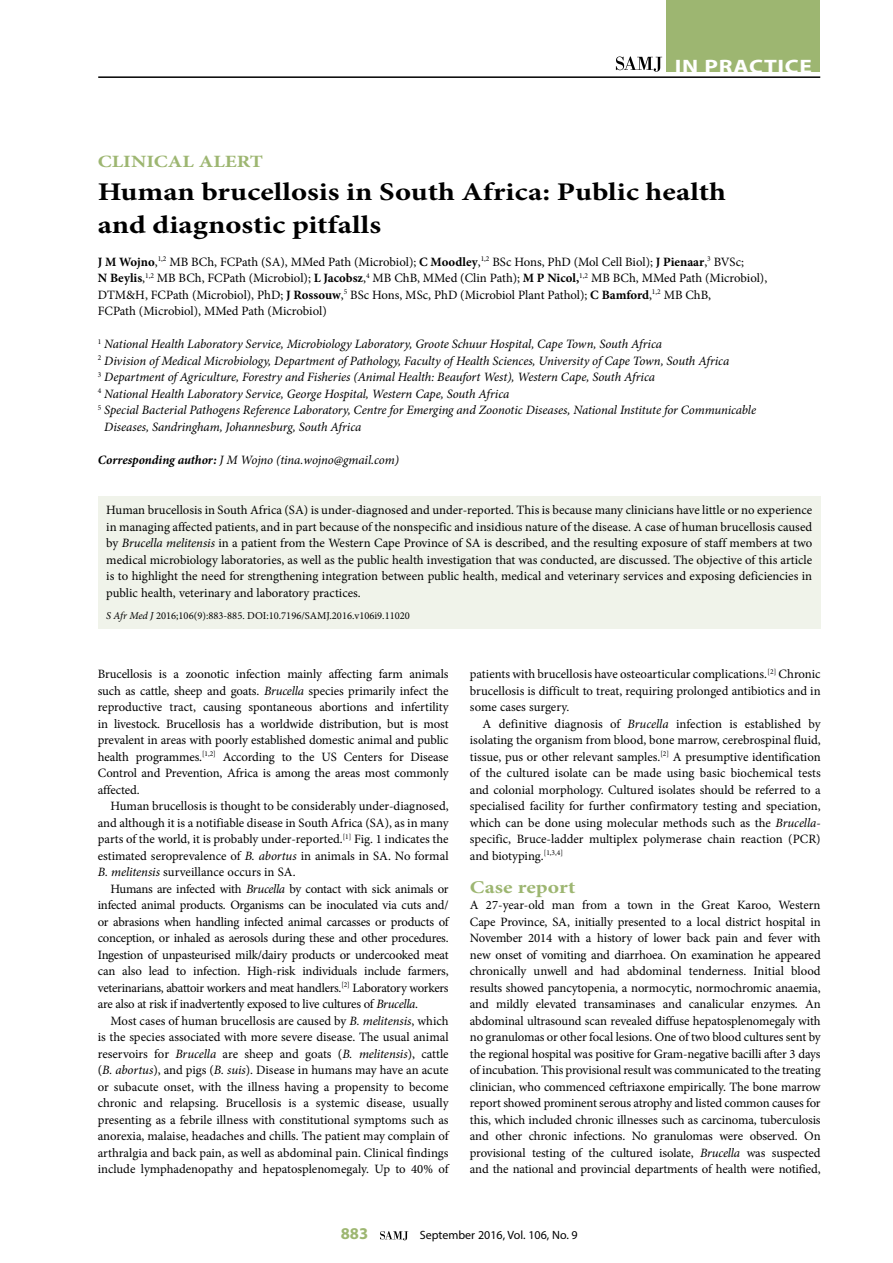
<style>
.page{position:relative;width:893px;height:1263px;background:#fff}
.page>*{position:absolute;margin:0;border:0;box-sizing:border-box;transform-origin:0 0}
.t1{font:700 25.5px/33px "Minion Pro";color:#000;scale:1.2 1}
.t2{font:700 19.5px "Myriad Pro";letter-spacing:.03em;color:#fff;scale:1.2 1}
.t3{font:700 18px "Minion Pro";letter-spacing:.005em;color:#9db671;scale:1.2 1}
.t4{font:700 17.25px "Minion Pro";color:#9db671;scale:1.2 1}
.t5{font:700 16.5px "Myriad Pro";color:#9db671}
.t6{font:12.75px/16.5px "Minion Pro";letter-spacing:-.005em;color:#000;text-align:justify}
.t7{font:italic 12.75px "Minion Pro";letter-spacing:-.01em;color:#000}
.t8{font:12px "Myriad Pro";color:#000}
.t9{font:10.5px "Minion Pro";color:#000}
.s1{font-weight:700}
.s2{font-style:italic}
</style>
<div class="page">
<hr style="left:98px;top:76px;width:722px;height:2px;background:#000">
<div style="left:667px;top:0;width:153px;height:72px;background:#9db671"></div>
<svg style="left:616px;top:57px;width:46px;height:15px"></svg>
<svg style="left:380px;top:1231px;width:28px;height:9px"></svg>
<div style="left:98px;top:497px;width:723px;height:132px;background:#f0f3ea"></div>
<h2 class="t2" style="left:675px;top:54px;width:116px">IN PRACTICE</h2>
<h3 class="t4" style="left:98px;top:149px;width:139px">CLINICAL ALERT</h3>
<h1 class="t1" style="left:98px;top:175px;width:525px">Human brucellosis in South Africa: Public health and diagnostic pitfalls</h1>
<p class="t6" style="left:98px;top:253px;width:671px;text-align:left"><span class="s1">J M Wojno</span>,<sup>1,2</sup> MB BCh, FCPath (SA), MMed Path (Microbiol); <span class="s1">C Moodley</span>,<sup>1,2</sup> BSc Hons, PhD (Mol Cell Biol); <span class="s1">J Pienaar</span>,<sup>3</sup> BVSc;<br><span class="s1">N Beylis</span>,<sup>1,2</sup> MB BCh, FCPath (Microbiol); <span class="s1">L Jacobsz</span>,<sup>4</sup> MB ChB, MMed (Clin Path); <span class="s1">M P Nicol,</span><sup>1,2</sup> MB BCh, MMed Path (Microbiol), DTM&amp;H, FCPath (Microbiol), PhD; <span class="s1">J Rossouw</span>,<sup>5</sup> BSc Hons, MSc, PhD (Microbiol Plant Pathol); <span class="s1">C Bamford</span>,<sup>1,2</sup> MB ChB,<br>FCPath (Microbiol), MMed Path (Microbiol)</p>
<p class="t7" style="left:98px;top:335px;width:566px"><sup>1</sup> National Health Laboratory Service, Microbiology Laboratory, Groote Schuur Hospital, Cape Town, South Africa</p>
<p class="t7" style="left:98px;top:352px;width:633px"><sup>2</sup> Division of Medical Microbiology, Department of Pathology, Faculty of Health Sciences, University of Cape Town, South Africa</p>
<p class="t7" style="left:98px;top:368px;width:559px"><sup>3</sup> Department of Agriculture, Forestry and Fisheries (Animal Health: Beaufort West), Western Cape, South Africa</p>
<p class="t7" style="left:98px;top:385px;width:413px"><sup>4</sup> National Health Laboratory Service, George Hospital, Western Cape, South Africa</p>
<p class="t7" style="left:98px;top:401px;width:660px"><sup>5</sup> Special Bacterial Pathogens Reference Laboratory, Centre for Emerging and Zoonotic Diseases, National Institute for Communicable</p>
<p class="t7" style="left:104px;top:418px;width:259px">Diseases, Sandringham, Johannesburg, South Africa</p>
<p class="t7" style="left:98px;top:451px;width:303px"><span class="s1">Corresponding author:</span> J M Wojno (tina.wojno@gmail.com)</p>
<p class="t6" style="left:106px;top:502px;width:707px">Human brucellosis in South Africa (SA) is under-diagnosed and under-reported. This is because many clinicians have little or no experience in managing affected patients, and in part because of the nonspecific and insidious nature of the disease. A case of human brucellosis caused by <span class="s2">Brucella melitensis</span> in a patient from the Western Cape Province of SA is described, and the resulting exposure of staff members at two medical microbiology laboratories, as well as the public health investigation that was conducted, are discussed. The objective of this article is to highlight the need for strengthening integration between public health, medical and veterinary services and exposing deficiencies in public health, veterinary and laboratory practices.</p>
<p class="t9" style="left:106px;top:609px;width:305px"><span class="s2">S Afr Med J</span> 2016;106(9):883-885. DOI:10.7196/SAMJ.2016.v106i9.11020</p>
<p class="t6" style="left:98px;top:666px;width:352px">Brucellosis is a zoonotic infection mainly affecting farm animals such as cattle, sheep and goats. <span class="s2">Brucella</span> species primarily infect the reproductive tract, causing spontaneous abortions and infertility in livestock. Brucellosis has a worldwide distribution, but is most prevalent in areas with poorly established domestic animal and public health programmes.<sup>[1,2]</sup> According to the US Centers for Disease Control and Prevention, Africa is among the areas most commonly affected.</p>
<p class="t6" style="left:98px;top:798px;width:352px;text-indent:13px">Human brucellosis is thought to be considerably under-diagnosed, and although it is a notifiable disease in South Africa (SA), as in many parts of the world, it is probably under-reported.<sup>[1]</sup> Fig. 1 indicates the estimated seroprevalence of <span class="s2">B. abortus</span> in animals in SA. No formal <span class="s2">B. melitensis</span> surveillance occurs in SA.</p>
<p class="t6" style="left:98px;top:880px;width:352px;text-indent:13px">Humans are infected with <span class="s2">Brucella</span> by contact with sick animals or infected animal products. Organisms can be inoculated via cuts and/ or abrasions when handling infected animal carcasses or products of conception, or inhaled as aerosols during these and other procedures.<br>Ingestion of unpasteurised milk/dairy products or undercooked meat can also lead to infection. High-risk individuals include farmers, veterinarians, abattoir workers and meat handlers.<sup>[2]</sup> Laboratory workers are also at risk if inadvertently exposed to live cultures of <span class="s2">Brucella</span>.</p>
<p class="t6" style="left:98px;top:1012px;width:352px;text-indent:13px">Most cases of human brucellosis are caused by <span class="s2">B. melitensis</span>, which is the species associated with more severe disease. The usual animal reservoirs for <span class="s2">Brucella</span> are sheep and goats (<span class="s2">B. melitensis</span>), cattle (<span class="s2">B. abortus</span>), and pigs (<span class="s2">B. suis</span>). Disease in humans may have an acute or subacute onset, with the illness having a propensity to become chronic and relapsing. Brucellosis is a systemic disease, usually presenting as a febrile illness with constitutional symptoms such as anorexia, malaise, headaches and chills. The patient may complain of arthralgia and back pain, as well as abdominal pain. Clinical findings include lymphadenopathy and hepatosplenomegaly. Up to 40% of</p>
<p class="t6" style="left:470px;top:666px;width:352px">patients with brucellosis have osteoarticular complications.<sup>[2]</sup> Chronic brucellosis is difficult to treat, requiring prolonged antibiotics and in some cases surgery.</p>
<p class="t6" style="left:470px;top:715px;width:352px;text-indent:13px">A definitive diagnosis of <span class="s2">Brucella</span> infection is established by isolating the organism from blood, bone marrow, cerebrospinal fluid, tissue, pus or other relevant samples.<sup>[2]</sup> A presumptive identification of the cultured isolate can be made using basic biochemical tests and colonial morphology. Cultured isolates should be referred to a specialised facility for further confirmatory testing and speciation, which can be done using molecular methods such as the <span class="s2">Brucella&shy;</span>specific, Bruce-ladder multiplex polymerase chain reaction (PCR) and biotyping.<sup>[1,3,4]</sup></p>
<h3 class="t3" style="left:470px;top:874px;width:89px">Case report</h3>
<p class="t6" style="left:470px;top:897px;width:352px">A 27-year-old man from a town in the Great Karoo, Western Cape Province, SA, initially presented to a local district hospital in November 2014 with a history of lower back pain and fever with new onset of vomiting and diarrhoea. On examination he appeared chronically unwell and had abdominal tenderness. Initial blood results showed pancytopenia, a normocytic, normochromic anaemia, and mildly elevated transaminases and canalicular enzymes. An abdominal ultrasound scan revealed diffuse hepatosplenomegaly with no granulomas or other focal lesions. One of two blood cultures sent by the regional hospital was positive for Gram-negative bacilli after 3 days of incubation. This provisional result was communicated to the treating clinician, who commenced ceftriaxone empirically. The bone marrow report showed prominent serous atrophy and listed common causes for this, which included chronic illnesses such as carcinoma, tuberculosis and other chronic infections. No granulomas were observed. On provisional testing of the cultured isolate, <span class="s2">Brucella</span> was suspected and the national and provincial departments of health were notified,</p>
<p class="t5" style="left:341px;top:1223px;width:29px">883</p>
<p class="t8" style="left:420px;top:1228px;width:160px">September 2016, Vol. 106, No. 9</p>
</div>
